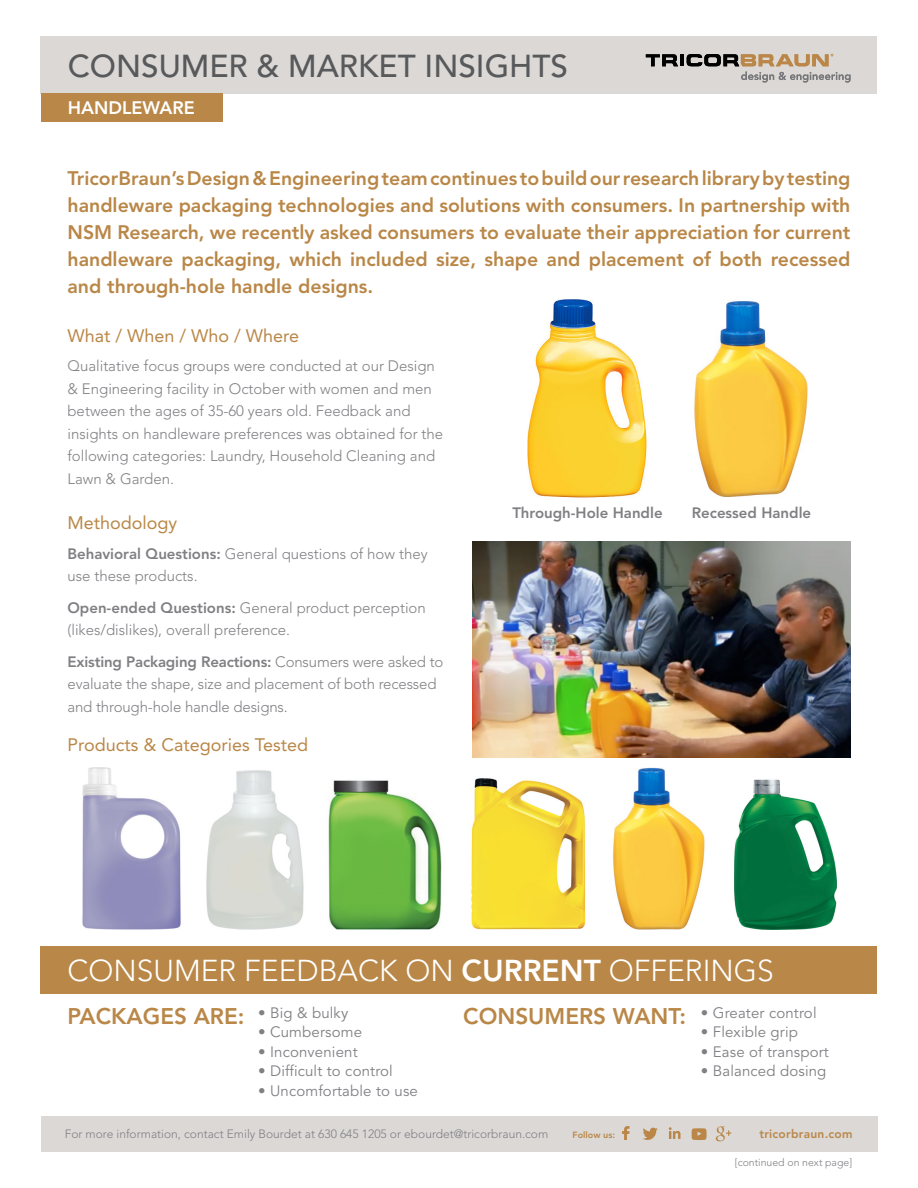
<style>
.page{position:relative;width:918px;height:1188px;background:#fff}
.page>*{position:absolute;margin:0;border:0;box-sizing:border-box;transform-origin:0 0}
.t1{font:500 31.5px "Avenir";color:#58595b}
.t2{font:300 30px "Avenir";color:#fff}
.t3{font:800 22.5px "Avenir";color:#b98747}
.t4{font:800 19.5px/27px "Avenir";color:#b98747;text-align:justify}
.t5{font:18px "Avenir";color:#b98747}
.t6{font:800 18px "Avenir";color:#fff}
.t7{font:300 15px/22.5px "Avenir";color:#807f83}
.t8{font:15px "Avenir";letter-spacing:.01em;color:#807f83}
.t9{font:800 15px "Avenir";color:#807f83}
.t10{font:300 12px "Avenir";color:#807f83}
.t11{font:800 12px "Avenir";letter-spacing:.02em;color:#ba8748}
.t12{font:300 10.5px "Avenir";color:#807f83}
.t13{font:800 9px "Avenir";color:#b98747}
.s1{font-weight:800}
.s2{font-weight:800;font-size:22.5px;color:#b98747}
</style>
<div class="page">
<div style="left:41px;top:37px;width:836px;height:57px;background:#dbd8d6"></div>
<div style="left:41px;top:946px;width:836px;height:48px;background:#b98747"></div>
<img style="left:472px;top:541px;width:378px;height:216px">
<div style="left:41px;top:1116px;width:836px;height:35px;background:#dbd8d6"></div>
<svg style="left:669px;top:1127px;width:12px;height:12px"></svg>
<svg style="left:643px;top:1128px;width:15px;height:12px"></svg>
<svg style="left:716px;top:1126px;width:15px;height:15px"></svg>
<svg style="left:692px;top:1128px;width:15px;height:12px"></svg>
<svg style="left:622px;top:1126px;width:8px;height:14px"></svg>
<svg style="left:741px;top:72px;width:109px;height:11px"></svg>
<hr style="left:680px;top:54px;width:4px;height:12px;background:#000">
<svg style="left:687px;top:54px;width:146px;height:12px"></svg>
<svg style="left:646px;top:54px;width:32px;height:12px"></svg>
<div style="left:41px;top:94px;width:181px;height:28px;background:#b98747"></div>
<img style="left:694px;top:301px;width:114px;height:196px">
<img style="left:527px;top:299px;width:121px;height:199px">
<img style="left:82px;top:768px;width:755px;height:162px">
<h1 class="t1" style="left:68px;top:48px;width:502px">CONSUMER &amp; MARKET INSIGHTS</h1>
<p class="t6" style="left:68px;top:97px;width:129px">HANDLEWARE</p>
<p class="t4" style="left:68px;top:165px;width:785px">TricorBraun’s Design &amp; Engineering team continues to build our research library by testing handleware packaging technologies and solutions with consumers. In partnership with NSM Research, we recently asked consumers to evaluate their appreciation for current handleware packaging, which included size, shape and placement of both recessed and through-hole handle designs.</p>
<p class="t5" style="left:68px;top:325px;width:233px">What / When / Who / Where</p>
<p class="t7" style="left:68px;top:355px;width:377px">Qualitative focus groups were conducted at our Design &amp; Engineering facility in October with women and men between the ages of 35-60 years old. Feedback and insights on handleware preferences was obtained for the following categories: Laundry, Household Cleaning and Lawn &amp; Garden.</p>
<p class="t5" style="left:68px;top:513px;width:111px">Methodology</p>
<p class="t7" style="left:68px;top:542px;width:362px"><span class="s1">Behavioral Questions:</span> General questions of how they use these products.</p>
<p class="t7" style="left:68px;top:596px;width:360px"><span class="s1">Open-ended Questions:</span> General product perception (likes/dislikes), overall preference.</p>
<p class="t7" style="left:68px;top:650px;width:377px"><span class="s1">Existing Packaging Reactions:</span> Consumers were asked to evaluate the shape, size and placement of both recessed and through-hole handle designs.</p>
<p class="t5" style="left:68px;top:734px;width:242px">Products &amp; Categories Tested</p>
<p class="t9" style="left:512px;top:504px;width:152px">Through-Hole Handle</p>
<p class="t9" style="left:692px;top:504px;width:121px">Recessed Handle</p>
<h2 class="t2" style="left:68px;top:953px;width:708px">CONSUMER FEEDBACK ON <span class="s1">CURRENT</span> OFFERINGS</h2>
<h3 class="t3" style="left:68px;top:1003px;width:282px">PACKAGES ARE: <sup>•</sup> <sup>Big</sup> <sup>&amp;</sup> <sup>bulky</sup></h3>
<p class="t8" style="left:258px;top:1024px;width:105px">• Cumbersome</p>
<p class="t8" style="left:258px;top:1043px;width:101px">• Inconvenient</p>
<p class="t8" style="left:258px;top:1063px;width:136px">• Difficult to control</p>
<p class="t8" style="left:258px;top:1082px;width:161px">• Uncomfortable to use</p>
<p class="t8" style="left:463px;top:1004px;width:355px"><span class="s2">CONSUMERS WANT:</span> • Greater control</p>
<p class="t8" style="left:701px;top:1024px;width:99px">• Flexible grip</p>
<p class="t8" style="left:701px;top:1043px;width:129px">• Ease of transport</p>
<p class="t8" style="left:701px;top:1063px;width:127px">• Balanced dosing</p>
<p class="t10" style="left:65px;top:1127px;width:485px">For more information, contact Emily Bourdet at 630 645 1205 or ebourdet@tricorbraun.com</p>
<p class="t13" style="left:573px;top:1130px;width:44px">Follow us:</p>
<p class="t11" style="left:759px;top:1127px;width:95px">tricorbraun.com</p>
<p class="t12" style="left:735px;top:1156px;width:119px">[continued on next page]</p>
</div>
